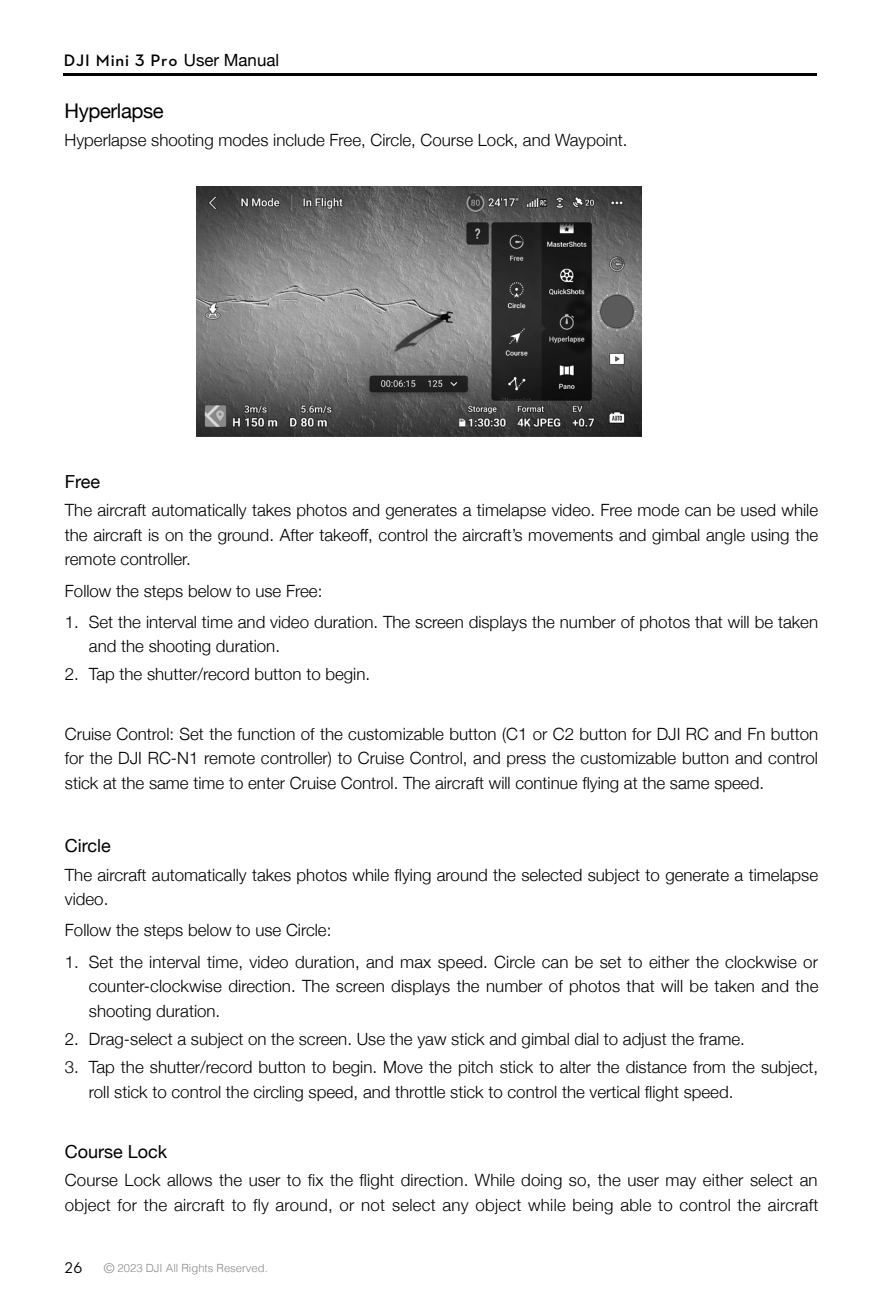
<style>
.page{position:relative;width:881px;height:1308px;background:#fff}
.page>*{position:absolute;margin:0;border:0;box-sizing:border-box;transform-origin:0 0}
.t1{font:20.25px "Helvetica Neue";letter-spacing:-.02em;color:#000}
.t2{font:18px "Helvetica Neue";color:#000}
.t3{font:300 16.88px/24.8px "Helvetica Neue";color:#000}
.t4{font:600 16.88px "Dji";letter-spacing:.05em;color:#000}
.t5{font:15.75px "Dji";color:#000}
.t6{font:300 11.25px "Helvetica";color:#898989}
.s1{font-family:"Helvetica Neue";font-weight:400}
.s2{font-size:13.5px}
</style>
<div class="page">
<hr style="left:64px;top:74px;width:752px;height:2px;background:#000">
<img style="left:196px;top:186px;width:445px;height:251px">
<p class="t4" style="left:64px;top:52px;width:217px">DJI Mini 3 Pro <span class="s1">User Manual</span></p>
<p class="t1" style="left:64px;top:96px;width:101px">Hyperlapse</p>
<p class="t3" style="left:64px;top:126px;width:564px">Hyperlapse shooting modes include Free, Circle, Course Lock, and Waypoint.</p>
<p class="t2" style="left:65px;top:468px;width:37px">Free</p>
<p class="t3" style="left:65px;top:496px;width:754px;text-align:justify">The aircraft automatically takes photos and generates a timelapse video. Free mode can be used while the aircraft is on the ground. After takeoff, control the aircraft’s movements and gimbal angle using the remote controller.</p>
<p class="t3" style="left:65px;top:577px;width:259px">Follow the steps below to use Free:</p>
<p class="t3" style="left:89px;top:608px;width:730px;text-indent:-24px">1. Set the interval time and video duration. The screen displays the number of photos that will be taken and the shooting duration.</p>
<p class="t3" style="left:65px;top:661px;width:307px">2. Tap the shutter/record button to begin.</p>
<p class="t3" style="left:65px;top:720px;width:754px;text-align:justify">Cruise Control: Set the function of the customizable button (C1 or C2 button for DJI RC and Fn button for the DJI RC-N1 remote controller) to Cruise Control, and press the customizable button and control stick at the same time to enter Cruise Control. The aircraft will continue flying at the same speed.</p>
<p class="t2" style="left:65px;top:833px;width:47px">Circle</p>
<p class="t3" style="left:65px;top:861px;width:754px">The aircraft automatically takes photos while flying around the selected subject to generate a timelapse video.</p>
<p class="t3" style="left:65px;top:916px;width:268px">Follow the steps below to use Circle:</p>
<p class="t3" style="left:89px;top:948px;width:730px;text-align:justify;text-indent:-24px">1. Set the interval time, video duration, and max speed. Circle can be set to either the clockwise or counter-clockwise direction. The screen displays the number of photos that will be taken and the shooting duration.</p>
<p class="t3" style="left:65px;top:1025px;width:681px">2. Drag-select a subject on the screen. Use the yaw stick and gimbal dial to adjust the frame.</p>
<p class="t3" style="left:89px;top:1053px;width:730px;text-indent:-24px">3. Tap the shutter/record button to begin. Move the pitch stick to alter the distance from the subject, roll stick to control the circling speed, and throttle stick to control the vertical flight speed.</p>
<p class="t2" style="left:65px;top:1138px;width:104px">Course Lock</p>
<p class="t3" style="left:65px;top:1166px;width:755px">Course Lock allows the user to fix the flight direction. While doing so, the user may either select an object for the aircraft to fly around, or not select any object while being able to control the aircraft</p>
<p class="t5" style="left:64px;top:1259px;width:19px">26</p>
<p class="t6" style="left:104px;top:1259px;width:165px"><span class="s2">©</span> 2023 DJI All Rights Reserved.</p>
</div>
